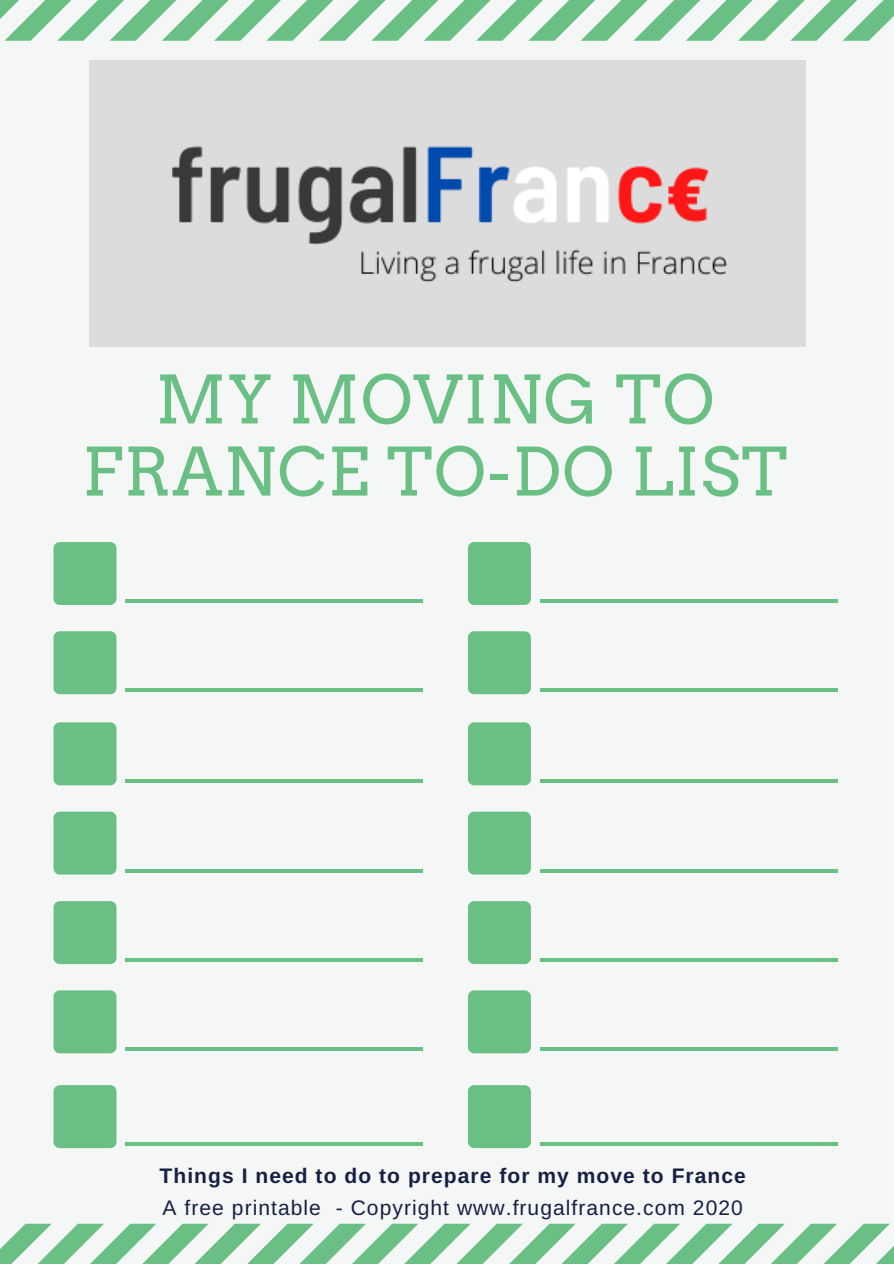
<style>
.page{position:relative;width:894px;height:1264px;background:#fff}
.page>*{position:absolute;margin:0;border:0;box-sizing:border-box;transform-origin:0 0}
.t1{font:66.3px/72px "Arvo";letter-spacing:.02em;color:#69bf84;text-align:center}
.t2{font:21px "Arimo";letter-spacing:.05em;color:#171f43}
.t3{font:700 21px "Arimo";letter-spacing:.05em;color:#171f43}
</style>
<div class="page">
<div style="left:0;top:0;width:893px;height:1263px;background:#f4f7f5"></div>
<svg style="left:0;top:0;width:893px;height:41px"></svg>
<svg style="left:0;top:1223px;width:893px;height:40px"></svg>
<div style="left:53px;top:542px;width:63px;height:63px;background:#69bf84;border-radius:6px"></div>
<hr style="left:125px;top:599px;width:298px;height:3px;background:#69bf84">
<img style="left:89px;top:61px;width:715px;height:286px">
<div style="left:53px;top:631px;width:63px;height:63px;background:#69bf84;border-radius:6px"></div>
<hr style="left:125px;top:688px;width:298px;height:4px;background:#69bf84">
<div style="left:53px;top:722px;width:63px;height:63px;background:#69bf84;border-radius:6px"></div>
<hr style="left:125px;top:779px;width:298px;height:4px;background:#69bf84">
<div style="left:53px;top:811px;width:63px;height:63px;background:#69bf84;border-radius:6px"></div>
<hr style="left:125px;top:869px;width:298px;height:3px;background:#69bf84">
<div style="left:53px;top:901px;width:63px;height:63px;background:#69bf84;border-radius:6px"></div>
<hr style="left:125px;top:958px;width:298px;height:3px;background:#69bf84">
<div style="left:53px;top:990px;width:63px;height:63px;background:#69bf84;border-radius:6px"></div>
<hr style="left:125px;top:1047px;width:298px;height:4px;background:#69bf84">
<div style="left:468px;top:542px;width:62px;height:63px;background:#69bf84;border-radius:6px"></div>
<hr style="left:539px;top:599px;width:298px;height:3px;background:#69bf84">
<div style="left:468px;top:631px;width:62px;height:63px;background:#69bf84;border-radius:6px"></div>
<hr style="left:539px;top:688px;width:298px;height:4px;background:#69bf84">
<div style="left:468px;top:722px;width:62px;height:63px;background:#69bf84;border-radius:6px"></div>
<hr style="left:539px;top:779px;width:298px;height:4px;background:#69bf84">
<div style="left:468px;top:811px;width:62px;height:63px;background:#69bf84;border-radius:6px"></div>
<hr style="left:539px;top:869px;width:298px;height:3px;background:#69bf84">
<div style="left:468px;top:901px;width:62px;height:63px;background:#69bf84;border-radius:6px"></div>
<hr style="left:539px;top:958px;width:298px;height:3px;background:#69bf84">
<div style="left:468px;top:990px;width:62px;height:63px;background:#69bf84;border-radius:6px"></div>
<hr style="left:539px;top:1047px;width:298px;height:4px;background:#69bf84">
<div style="left:53px;top:1085px;width:63px;height:63px;background:#69bf84;border-radius:6px"></div>
<hr style="left:125px;top:1142px;width:298px;height:3px;background:#69bf84">
<div style="left:468px;top:1085px;width:62px;height:63px;background:#69bf84;border-radius:6px"></div>
<hr style="left:539px;top:1142px;width:298px;height:3px;background:#69bf84">
<h1 class="t1" style="left:82px;top:364px;width:706px">MY MOVING TO<br>FRANCE TO-DO LIST</h1>
<p class="t3" style="left:159px;top:1163px;width:587px">Things I need to do to prepare for my move to France</p>
<p class="t2" style="left:162px;top:1195px;width:581px">A free printable - Copyright www.frugalfrance.com 2020</p>
</div>
